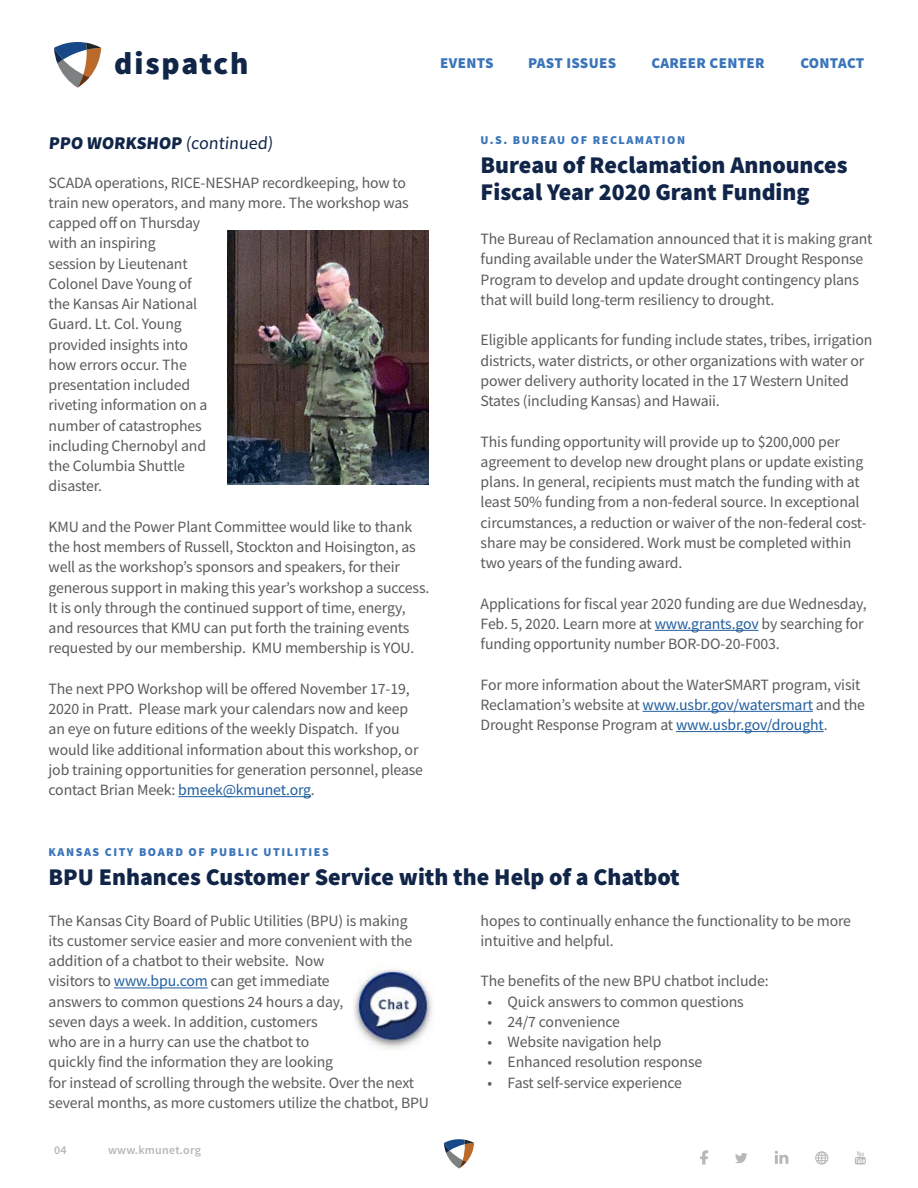
<style>
.page{position:relative;width:918px;height:1188px;background:#fff}
.page>*{position:absolute;margin:0;border:0;box-sizing:border-box;transform-origin:0 0}
.t1{font:900 31.5px "Source Sans Pro";letter-spacing:.06em;color:#102548}
.t2{font:900 24px/27px "Source Sans Pro";color:#102548}
.t3{font:900 18px "Source Sans Pro";color:#102548}
.t4{font:15.75px/20.2px "Source Sans Pro";letter-spacing:-.01em;color:#5b5b5d}
.t5{font:900 15px "Source Sans Pro";letter-spacing:.02em;color:#3a74ba}
.t6{font:900 12px "Source Sans Pro";letter-spacing:.13em;color:#3a74ba}
.t7{font:600 12px "Source Sans Pro";letter-spacing:.02em;color:#b7b7b8}
.s1{font-weight:400}
.s2{color:#215e9e}
</style>
<div class="page">
<svg style="left:54px;top:42px;width:47px;height:46px"></svg>
<svg style="left:855px;top:1151px;width:11px;height:14px"></svg>
<svg style="left:700px;top:1150px;width:8px;height:15px"></svg>
<svg style="left:735px;top:1153px;width:12px;height:10px"></svg>
<svg style="left:775px;top:1151px;width:13px;height:13px"></svg>
<svg style="left:815px;top:1151px;width:13px;height:14px"></svg>
<svg style="left:444px;top:1139px;width:30px;height:29px"></svg>
<hr style="left:178px;top:796px;width:133px;height:1px;background:#215e9e">
<hr style="left:655px;top:630px;width:104px;height:1px;background:#215e9e">
<hr style="left:643px;top:711px;width:170px;height:1px;background:#215e9e">
<hr style="left:676px;top:731px;width:148px;height:1px;background:#215e9e">
<img style="left:227px;top:230px;width:202px;height:254px">
<hr style="left:114px;top:988px;width:94px;height:1px;background:#215e9e">
<img style="left:353px;top:968px;width:81px;height:82px">
<h1 class="t1" style="left:114px;top:42px;width:136px">dispatch</h1>
<p class="t5" style="left:440px;top:52px;width:55px">EVENTS</p>
<p class="t5" style="left:528px;top:52px;width:89px">PAST ISSUES</p>
<p class="t5" style="left:651px;top:52px;width:115px">CAREER CENTER</p>
<p class="t5" style="left:800px;top:52px;width:66px">CONTACT</p>
<p class="t3" style="left:49px;top:130px;width:228px">PPO WORKSHOP <span class="s1">(continued)</span></p>
<p class="t4" style="left:49px;top:172px;width:362px">SCADA operations, RICE-NESHAP recordkeeping, how to train new operators, and many more. The workshop was capped off on Thursday<br>with an inspiring<br>session by Lieutenant<br>Colonel Dave Young of<br>the Kansas Air National<br>Guard. Lt. Col. Young<br>provided insights into<br>how errors occur. The<br>presentation included<br>riveting information on a<br>number of catastrophes<br>including Chernobyl and<br>the Columbia Shuttle<br>disaster.</p>
<p class="t4" style="left:49px;top:516px;width:382px">KMU and the Power Plant Committee would like to thank the host members of Russell, Stockton and Hoisington, as well as the workshop’s sponsors and speakers, for their generous support in making this year’s workshop a success.<br>It is only through the continued support of time, energy, and resources that KMU can put forth the training events requested by our membership. KMU membership is YOU.</p>
<p class="t4" style="left:49px;top:678px;width:376px">The next PPO Workshop will be offered November 17-19, 2020 in Pratt. Please mark your calendars now and keep an eye on future editions of the weekly Dispatch. If you would like additional information about this workshop, or job training opportunities for generation personnel, please contact Brian Meek: <span class="s2">bmeek@kmunet.org</span>.</p>
<p class="t6" style="left:49px;top:844px;width:282px">KANSAS CITY BOARD OF PUBLIC UTILITIES</p>
<p class="t6" style="left:481px;top:132px;width:206px">U.S. BUREAU OF RECLAMATION</p>
<h2 class="t2" style="left:481px;top:151px;width:369px">Bureau of Reclamation Announces<br>Fiscal Year 2020 Grant Funding</h2>
<p class="t4" style="left:481px;top:229px;width:394px">The Bureau of Reclamation announced that it is making grant funding available under the WaterSMART Drought Response Program to develop and update drought contingency plans that will build long-term resiliency to drought.</p>
<p class="t4" style="left:481px;top:330px;width:393px">Eligible applicants for funding include states, tribes, irrigation districts, water districts, or other organizations with water or power delivery authority located in the 17 Western United States (including Kansas) and Hawaii.</p>
<p class="t4" style="left:481px;top:431px;width:388px">This funding opportunity will provide up to $200,000 per agreement to develop new drought plans or update existing plans. In general, recipients must match the funding with at least 50% funding from a non-federal source. In exceptional circumstances, a reduction or waiver of the non-federal cost&shy;share may be considered. Work must be completed within two years of the funding award.</p>
<p class="t4" style="left:481px;top:593px;width:388px">Applications for fiscal year 2020 funding are due Wednesday,<br>Feb. 5, 2020. Learn more at <span class="s2">www.grants.gov</span> by searching for funding opportunity number BOR-DO-20-F003.</p>
<p class="t4" style="left:481px;top:674px;width:386px">For more information about the WaterSMART program, visit<br>Reclamation’s website at <span class="s2">www.usbr.gov/watersmart</span> and the<br>Drought Response Program at <span class="s2">www.usbr.gov/drought</span>.</p>
<h2 class="t2" style="left:49px;top:863px;width:633px">BPU Enhances Customer Service with the Help of a Chatbot</h2>
<p class="t4" style="left:481px;top:910px;width:372px">hopes to continually enhance the functionality to be more intuitive and helpful.</p>
<p class="t4" style="left:481px;top:971px;width:290px">The benefits of the new BPU chatbot include:</p>
<p class="t4" style="left:487px;top:991px;width:258px">• Quick answers to common questions</p>
<p class="t4" style="left:487px;top:1011px;width:134px">• 24/7 convenience</p>
<p class="t4" style="left:487px;top:1032px;width:176px">• Website navigation help</p>
<p class="t4" style="left:487px;top:1052px;width:216px">• Enhanced resolution response</p>
<p class="t4" style="left:487px;top:1072px;width:196px">• Fast self-service experience</p>
<p class="t4" style="left:49px;top:910px;width:382px">The Kansas City Board of Public Utilities (BPU) is making<br>its customer service easier and more convenient with the addition of a chatbot to their website. Now<br>visitors to <span class="s2">www.bpu.com</span> can get immediate<br>answers to common questions 24 hours a day,<br>seven days a week. In addition, customers<br>who are in a hurry can use the chatbot to<br>quickly find the information they are looking<br>for instead of scrolling through the website. Over the next several months, as more customers utilize the chatbot, BPU</p>
<p class="t7" style="left:54px;top:1142px;width:14px">04</p>
<p class="t7" style="left:108px;top:1142px;width:94px">www.kmunet.org</p>
</div>
